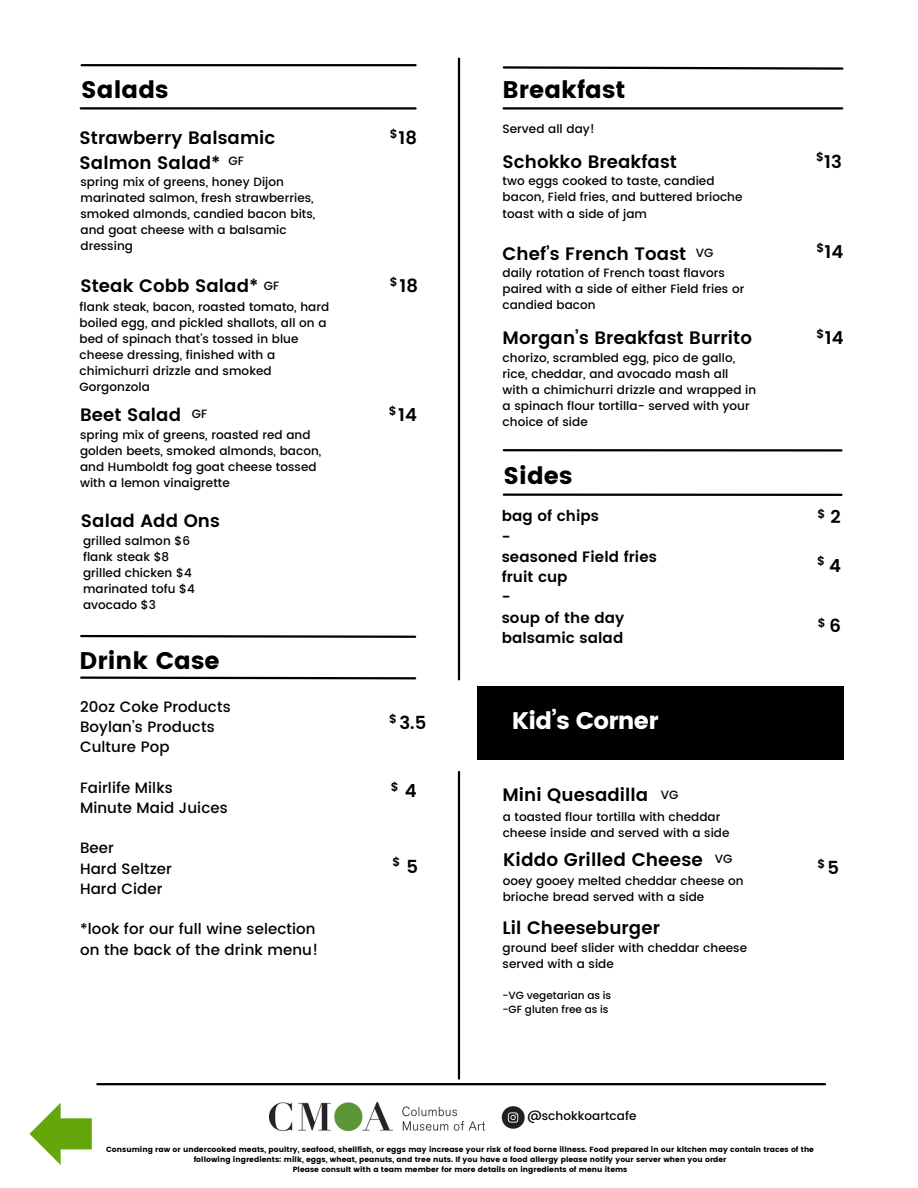
<style>
.page{position:relative;width:918px;height:1188px;background:#fff}
.page>*{position:absolute;margin:0;border:0;box-sizing:border-box;transform-origin:0 0}
.t1{font:24px "Poppins";letter-spacing:.005em;color:#000}
.t2{font:24px "Poppins";letter-spacing:-.03em;color:#fff}
.t3{font:600 18.3px "Poppins";letter-spacing:.005em;color:#000}
.t4{font:600 18px "Poppins";letter-spacing:.005em;color:#000}
.t5{font:500 15px/20.2px "Poppins";letter-spacing:.005em;color:#000}
.t6{font:600 15px/20.2px "Poppins";letter-spacing:.005em;color:#000}
.t7{font:500 12px/16px "Poppins";letter-spacing:.005em;color:#000}
.t8{font:600 12px "Poppins";color:#000}
.t9{font:500 10.5px/14px "Poppins";color:#000}
.t10{font:7.5px/10.1px "Poppins";letter-spacing:.005em;color:#000;text-align:center}
</style>
<div class="page">
<hr style="left:97px;top:1083px;width:728px;height:2px;background:#000">
<hr style="left:458px;top:59px;width:2px;height:620px;background:#000">
<hr style="left:458px;top:772px;width:2px;height:307px;background:#000">
<img style="left:269px;top:1102px;width:215px;height:28px">
<img style="left:501px;top:1106px;width:24px;height:23px">
<div style="left:478px;top:687px;width:366px;height:73px;background:#000"></div>
<svg style="left:502px;top:66px;width:342px;height:4px"></svg>
<hr style="left:504px;top:107px;width:338px;height:3px;background:#000">
<hr style="left:82px;top:64px;width:334px;height:2px;background:#000">
<hr style="left:81px;top:107px;width:335px;height:3px;background:#000">
<svg style="left:29px;top:1103px;width:63px;height:62px"></svg>
<hr style="left:504px;top:449px;width:337px;height:3px;background:#000">
<hr style="left:504px;top:494px;width:337px;height:2px;background:#000">
<svg style="left:80px;top:634px;width:337px;height:4px"></svg>
<svg style="left:80px;top:676px;width:337px;height:4px"></svg>
<p class="t1" style="left:81px;top:76px;width:89px">Salads</p>
<h4 class="t1" style="left:502px;top:76px;width:124px">Breakfast</h4>
<h5 class="t8" style="left:390px;top:127px;width:9px">$</h5>
<p class="t7" style="left:502px;top:121px;width:94px">Served all day!</p>
<p class="t4" style="left:503px;top:151px;width:176px">Schokko Breakfast</p>
<h2 class="t4" style="left:824px;top:151px;width:19px">13</h2>
<h5 class="t7" style="left:503px;top:173px;width:241px;line-height:16.5px">two eggs cooked to taste, candied bacon, Field fries, and buttered brioche toast with a side of jam</h5>
<h1 class="t4" style="left:503px;top:243px;width:185px">Chef’s French Toast</h1>
<h1 class="t7" style="left:502px;top:265px;width:243px">daily rotation of French toast flavors paired with a side of either Field fries or candied bacon</h1>
<p class="t4" style="left:80px;top:127px;width:197px">Strawberry Balsamic</p>
<p class="t4" style="left:399px;top:127px;width:20px">18</p>
<p class="t4" style="left:80px;top:152px;width:143px">Salmon Salad*</p>
<h2 class="t8" style="left:816px;top:150px;width:9px">$</h2>
<p class="t7" style="left:228px;top:153px;width:17px">GF</p>
<h5 class="t7" style="left:81px;top:174px;width:236px">spring mix of greens, honey Dijon marinated salmon, fresh strawberries, smoked almonds, candied bacon bits, and goat cheese with a balsamic dressing</h5>
<h5 class="t8" style="left:816px;top:241px;width:9px">$</h5>
<h5 class="t4" style="left:824px;top:241px;width:20px">14</h5>
<h4 class="t7" style="left:696px;top:245px;width:19px">VG</h4>
<h3 class="t8" style="left:390px;top:275px;width:9px">$</h3>
<h3 class="t4" style="left:400px;top:276px;width:20px">18</h3>
<p class="t4" style="left:81px;top:276px;width:180px">Steak Cobb Salad*</p>
<p class="t7" style="left:80px;top:299px;width:251px">flank steak, bacon, roasted tomato, hard boiled egg, and pickled shallots, all on a bed of spinach that’s tossed in blue cheese dressing, finished with a chimichurri drizzle and smoked<br>Gorgonzola</p>
<h2 class="t7" style="left:264px;top:278px;width:17px">GF</h2>
<h5 class="t8" style="left:817px;top:327px;width:9px">$</h5>
<p class="t4" style="left:503px;top:328px;width:251px">Morgan’s Breakfast Burrito</p>
<p class="t7" style="left:503px;top:350px;width:255px">chorizo, scrambled egg, pico de gallo, rice, cheddar, and avocado mash all with a chimichurri drizzle and wrapped in a spinach flour tortilla- served with your choice of side</p>
<p class="t4" style="left:825px;top:328px;width:20px">14</p>
<h2 class="t8" style="left:389px;top:403px;width:9px">$</h2>
<h3 class="t4" style="left:80px;top:404px;width:102px">Beet Salad</h3>
<h3 class="t7" style="left:80px;top:427px;width:243px">spring mix of greens, roasted red and golden beets, smoked almonds, bacon, and Humboldt fog goat cheese tossed with a lemon vinaigrette</h3>
<p class="t4" style="left:398px;top:404px;width:20px">14</p>
<h6 class="t7" style="left:192px;top:406px;width:17px">GF</h6>
<p class="t1" style="left:504px;top:461px;width:70px">Sides</p>
<p class="t6" style="left:502px;top:506px;width:157px">bag of chips<br>-<br>seasoned Field fries fruit cup<br>-<br>soup of the day balsamic salad</p>
<p class="t8" style="left:818px;top:507px;width:9px">$</p>
<p class="t4" style="left:831px;top:506px;width:12px">2</p>
<h2 class="t4" style="left:81px;top:510px;width:140px">Salad Add Ons</h2>
<h4 class="t7" style="left:83px;top:533px;width:113px">grilled salmon $6 flank steak $8 grilled chicken $4 marinated tofu $4 avocado $3</h4>
<h1 class="t8" style="left:817px;top:554px;width:9px">$</h1>
<p class="t4" style="left:829px;top:555px;width:13px">4</p>
<h4 class="t8" style="left:818px;top:616px;width:9px">$</h4>
<h2 class="t4" style="left:830px;top:615px;width:13px">6</h2>
<h5 class="t1" style="left:80px;top:646px;width:142px">Drink Case</h5>
<p class="t5" style="left:80px;top:696px;width:152px">20oz Coke Products<br>Boylan’s Products</p>
<p class="t5" style="left:80px;top:737px;width:91px">Culture Pop</p>
<p class="t5" style="left:80px;top:777px;width:149px">Fairlife Milks<br>Minute Maid Juices</p>
<h2 class="t5" style="left:80px;top:838px;width:93px">Beer<br>Hard Seltzer<br>Hard Cider</h2>
<h4 class="t5" style="left:80px;top:919px;width:240px">*look for our full wine selection on the back of the drink menu!</h4>
<p class="t8" style="left:389px;top:712px;width:9px">$</p>
<h5 class="t4" style="left:399px;top:713px;width:28px">3.5</h5>
<h2 class="t8" style="left:391px;top:780px;width:9px">$</h2>
<p class="t4" style="left:405px;top:780px;width:13px">4</p>
<h5 class="t8" style="left:392px;top:855px;width:9px">$</h5>
<p class="t4" style="left:407px;top:857px;width:13px">5</p>
<h5 class="t2" style="left:512px;top:707px;width:148px">Kid’s Corner</h5>
<p class="t4" style="left:502px;top:784px;width:147px">Mini Quesadilla</p>
<h2 class="t7" style="left:661px;top:786px;width:19px">VG</h2>
<h1 class="t7" style="left:503px;top:808px;width:228px">a toasted flour tortilla with cheddar cheese inside and served with a side</h1>
<p class="t3" style="left:503px;top:849px;width:201px">Kiddo Grilled Cheese</p>
<p class="t7" style="left:503px;top:873px;width:243px">ooey gooey melted cheddar cheese on brioche bread served with a side</p>
<h5 class="t7" style="left:715px;top:851px;width:19px">VG</h5>
<p class="t4" style="left:502px;top:917px;width:159px">Lil Cheeseburger</p>
<h3 class="t7" style="left:503px;top:940px;width:246px">ground beef slider with cheddar cheese served with a side</h3>
<h5 class="t9" style="left:503px;top:988px;width:110px">-VG vegetarian as is -GF gluten free as is</h5>
<h4 class="t7" style="left:527px;top:1108px;width:111px">@schokkoartcafe</h4>
<p class="t8" style="left:818px;top:857px;width:9px">$</p>
<p class="t4" style="left:828px;top:857px;width:13px">5</p>
<p class="t10" style="left:106px;top:1144px;width:709px">Consuming raw or undercooked meats, poultry, seafood, shellfish, or eggs may increase your risk of food borne illness. Food prepared in our kitchen may contain traces of the following ingredients: milk, eggs, wheat, peanuts, and tree nuts. If you have a food allergy please notify your server when you order</p>
<h2 class="t10" style="left:293px;top:1164px;width:336px">Please consult with a team member for more details on ingredients of menu items</h2>
</div>
